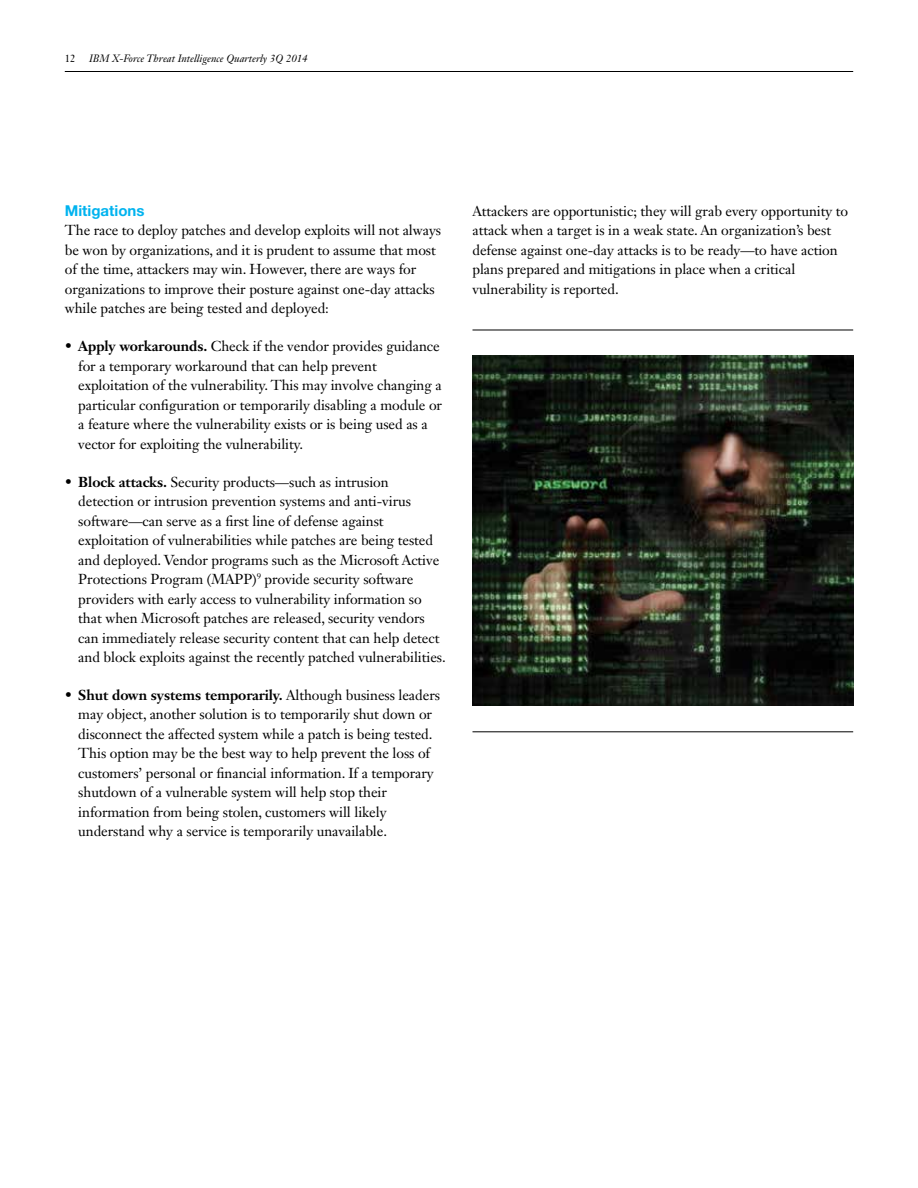
<style>
.page{position:relative;width:918px;height:1188px;background:#fff}
.page>*{position:absolute;margin:0;border:0;box-sizing:border-box;transform-origin:0 0}
.t1{font:700 15px "Helvetica Neue LT Pro";color:#00b3ef}
.t2{font:14.25px/19.5px "Janson Text LT Std";letter-spacing:-.005em;color:#000}
.t3{font:italic 10.5px "Janson Text LT Std";color:#000}
.t4{font:10.5px "Janson Text LT Std";color:#000}
.s1{font-weight:700}
</style>
<div class="page">
<hr style="left:65px;top:71px;width:788px;height:1px;background:#000">
<hr style="left:472px;top:330px;width:381px;height:1px;background:#000">
<img style="left:472px;top:355px;width:381px;height:351px">
<hr style="left:472px;top:731px;width:381px;height:1px;background:#000">
<p class="t4" style="left:65px;top:52px;width:12px">12</p>
<p class="t3" style="left:89px;top:52px;width:220px">IBM X-Force Threat Intelligence Quarterly 3Q 2014</p>
<p class="t1" style="left:65px;top:201px;width:81px">Mitigations</p>
<p class="t2" style="left:65px;top:221px;width:378px">The race to deploy patches and develop exploits will not always be won by organizations, and it is prudent to assume that most of the time, attackers may win. However, there are ways for organizations to improve their posture against one-day attacks while patches are being tested and deployed:</p>
<p class="t2" style="left:78px;top:336px;width:365px;text-indent:-13px">• <span class="s1">Apply workarounds.</span> Check if the vendor provides guidance for a temporary workaround that can help prevent exploitation of the vulnerability. This may involve changing a particular configuration or temporarily disabling a module or a feature where the vulnerability exists or is being used as a vector for exploiting the vulnerability.</p>
<p class="t2" style="left:78px;top:472px;width:369px;text-indent:-13px">• <span class="s1">Block attacks.</span> Security products—such as intrusion detection or intrusion prevention systems and anti-virus software—can serve as a first line of defense against exploitation of vulnerabilities while patches are being tested and deployed. Vendor programs such as the Microsoft Active Protections Program (MAPP)<sup>9</sup> provide security software providers with early access to vulnerability information so that when Microsoft patches are released, security vendors can immediately release security content that can help detect and block exploits against the recently patched vulnerabilities.</p>
<p class="t2" style="left:78px;top:685px;width:363px;text-indent:-13px">• <span class="s1">Shut down systems temporarily.</span> Although business leaders may object, another solution is to temporarily shut down or disconnect the affected system while a patch is being tested.<br>This option may be the best way to help prevent the loss of customers’ personal or financial information. If a temporary shutdown of a vulnerable system will help stop their information from being stolen, customers will likely understand why a service is temporarily unavailable.</p>
<p class="t2" style="left:473px;top:201px;width:377px">Attackers are opportunistic; they will grab every opportunity to attack when a target is in a weak state. An organization’s best defense against one-day attacks is to be ready—to have action plans prepared and mitigations in place when a critical vulnerability is reported.</p>
</div>
